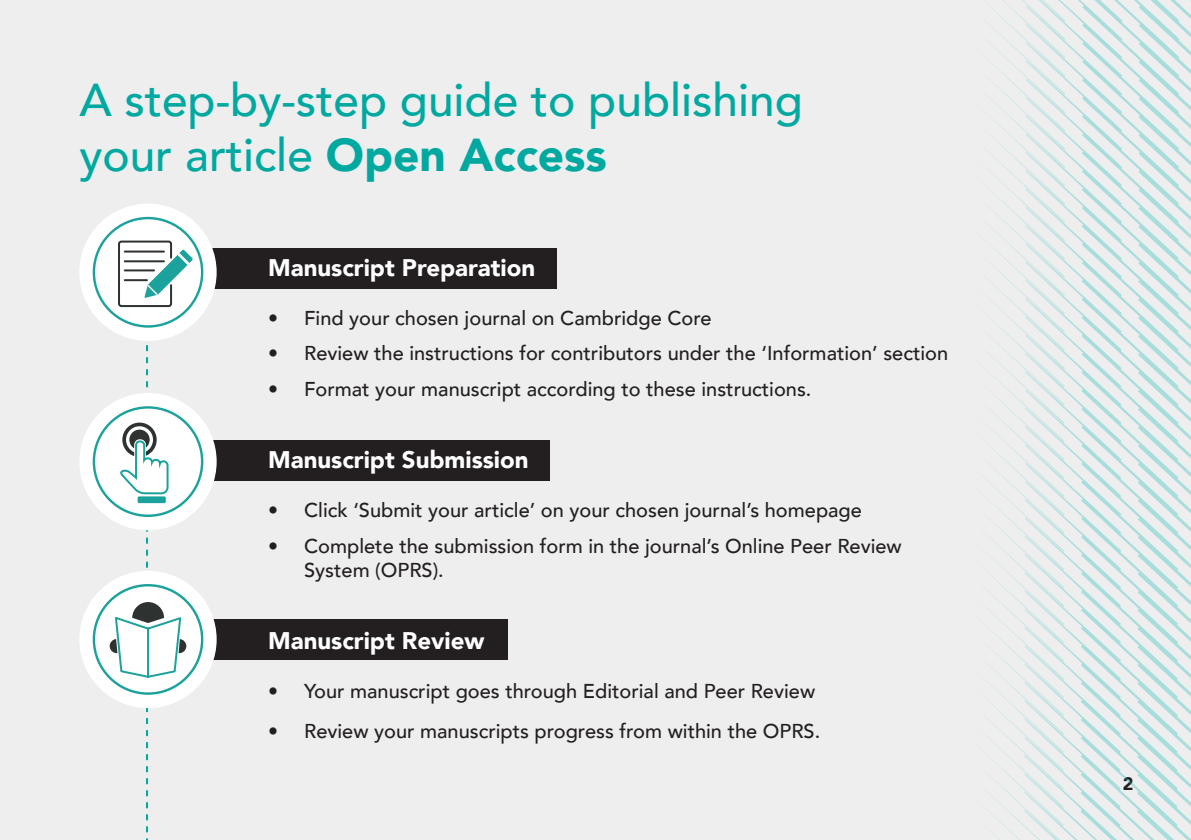
<style>
.page{position:relative;width:1191px;height:840px;background:#fff}
.page>*{position:absolute;margin:0;border:0;box-sizing:border-box;transform-origin:0 0}
.t1{font:500 46px/55.2px "Avenir";color:#00a9a0}
.t2{font:900 24px "Avenir";color:#fff}
.t3{font:500 20px/24px "Avenir";color:#231f20}
.t4{font:900 18px "Avenir";color:#231f20}
.s1{font-weight:900}
</style>
<div class="page">
<div style="left:0;top:0;width:1191px;height:839px;background:#eeeeef"></div>
<svg style="left:983px;top:0;width:208px;height:839px"></svg>
<div style="left:171px;top:618px;width:337px;height:41px;background:#231f20"></div>
<div style="left:163px;top:439px;width:386px;height:41px;background:#231f20"></div>
<div style="left:201px;top:247px;width:355px;height:41px;background:#231f20"></div>
<div style="left:79px;top:203px;width:138px;height:138px;background:#fff;border-radius:50%"></div>
<div style="left:79px;top:392px;width:138px;height:138px;background:#fff;border-radius:50%"></div>
<div style="left:79px;top:570px;width:138px;height:137px;background:#fff;border-radius:50%"></div>
<svg style="left:93px;top:213px;width:110px;height:626px"></svg>
<h1 class="t1" style="left:79px;top:69px;width:725px">A step-by-step guide to publishing your article <span class="s1">Open Access</span></h1>
<p class="t2" style="left:268px;top:246px;width:269px">Manuscript Preparation</p>
<p class="t3" style="left:268px;top:305px;width:445px">• Find your chosen journal on Cambridge Core</p>
<p class="t3" style="left:268px;top:340px;width:681px">• Review the instructions for contributors under the ‘Information’ section</p>
<p class="t3" style="left:268px;top:375px;width:545px">• Format your manuscript according to these instructions.</p>
<p class="t2" style="left:268px;top:438px;width:262px">Manuscript Submission</p>
<p class="t3" style="left:268px;top:497px;width:595px">• Click ‘Submit your article’ on your chosen journal’s homepage</p>
<p class="t3" style="left:304px;top:532px;width:599px;text-indent:-36px">• Complete the submission form in the journal’s Online Peer Review<br>System (OPRS).</p>
<p class="t2" style="left:268px;top:619px;width:218px">Manuscript Review</p>
<p class="t3" style="left:268px;top:677px;width:548px">• Your manuscript goes through Editorial and Peer Review</p>
<p class="t3" style="left:268px;top:717px;width:553px">• Review your manuscripts progress from within the OPRS.</p>
<p class="t4" style="left:1123px;top:767px;width:12px">2</p>
</div>
